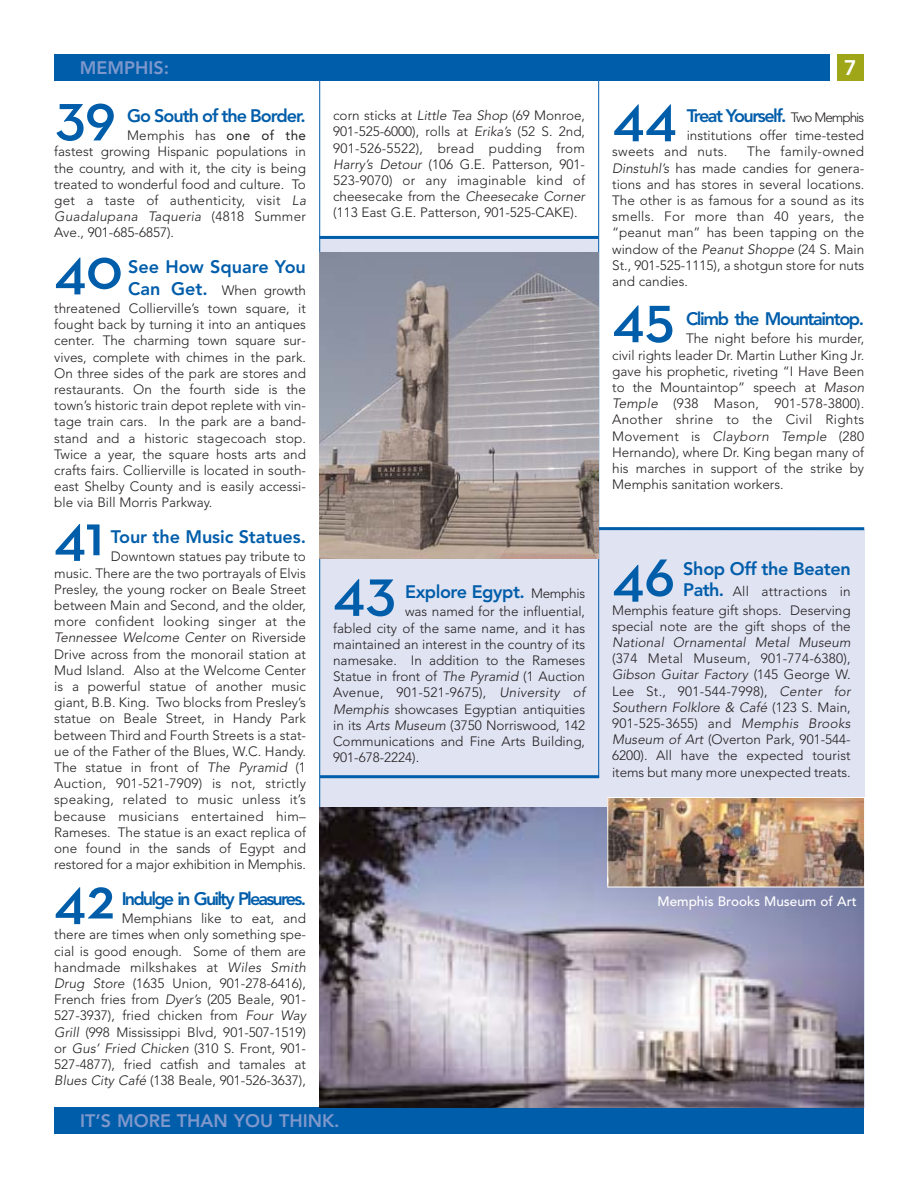
<style>
.page{position:relative;width:918px;height:1188px;background:#fff}
.page>*{position:absolute;margin:0;border:0;box-sizing:border-box;transform-origin:0 0}
.t1{font:600 60px "Neutra Text";letter-spacing:-.005em;color:#005daa}
.t2{font:800 21px "Avenir";color:#fff}
.t3{font:800 18px "Avenir";color:#7f98cc}
.t4{font:800 18px "Avenir";letter-spacing:-.1em;color:#005daa}
.t5{font:800 18px "Avenir";letter-spacing:-.085em;color:#005daa}
.t6{font:800 18px "Avenir";letter-spacing:-.005em;color:#005daa}
.t7{font:800 18px "Avenir";letter-spacing:-.025em;color:#005daa}
.t8{font:800 18px "Avenir";letter-spacing:-.075em;color:#005daa}
.t9{font:800 18px "Avenir";letter-spacing:-.055em;color:#005daa}
.t10{font:800 18px "Avenir";letter-spacing:-.02em;color:#005daa}
.t11{font:800 18px "Avenir";color:#005daa}
.t12{font:300 13.5px/16.2px "Avenir";color:#231f20}
.t13{font:500 13.5px "Avenir";color:#fff}
.s1{font-weight:400}
.s2{font-weight:800;font-size:18px;color:#005daa}
.s3{font-weight:300;font-size:13.5px;color:#231f20}
</style>
<div class="page">
<div style="left:319px;top:529px;width:545px;height:579px;background:#dfe3f2"></div>
<div style="left:320px;top:238px;width:279px;height:486px;background:#dfe3f2"></div>
<div style="left:837px;top:54px;width:27px;height:27px;background:#9fa617"></div>
<div style="left:54px;top:54px;width:776px;height:27px;background:#005daa"></div>
<hr style="left:598px;top:70px;width:1px;height:708px;background:#005daa">
<div style="left:54px;top:1107px;width:810px;height:27px;background:#005daa"></div>
<hr style="left:319px;top:79px;width:1px;height:1033px;background:#005daa">
<hr style="left:319px;top:236px;width:280px;height:3px;background:#005daa">
<hr style="left:320px;top:775px;width:279px;height:3px;background:#005daa">
<img style="left:319px;top:808px;width:545px;height:300px">
<hr style="left:599px;top:527px;width:265px;height:3px;background:#005daa">
<img style="left:320px;top:253px;width:279px;height:305px">
<img style="left:609px;top:799px;width:254px;height:86px">
<div style="left:607px;top:797px;width:258px;height:90px;border:1px solid #fff"></div>
<p class="t3" style="left:80px;top:60px;width:91px">MEMPHIS:</p>
<p class="t2" style="left:844px;top:59px;width:14px">7</p>
<p class="t9" style="left:127px;top:108px;width:180px">Go South of the Border.</p>
<p class="t12" style="left:54px;top:129px;width:255px;text-indent:73px">Memphis has <span class="s1">one of the </span>fastest growing Hispanic populations in the country, and with it, the city is being treated to wonderful food and culture. To get a taste of authenticity, visit La Guadalupana Taqueria (4818 Summer Ave., 901-685-6857).</p>
<p class="t11" style="left:128px;top:260px;width:179px">See How Square You</p>
<p class="t12" style="left:54px;top:282px;width:253px;line-height:18.1px;text-align:right"><span class="s2">Can Get.</span> When growth<br>threatened Collierville’s town square, it</p>
<p class="t12" style="left:54px;top:318px;width:253px;text-align:justify">fought back by turning it into an antiques center. The charming town square sur&shy;vives, complete with chimes in the park.<br>On three sides of the park are stores and restaurants. On the fourth side is the town’s historic train depot replete with vin&shy;tage train cars. In the park are a band&shy;stand and a historic stagecoach stop.<br>Twice a year, the square hosts arts and crafts fairs. Collierville is located in south&shy;east Shelby County and is easily accessi&shy;ble via Bill Morris Parkway.</p>
<p class="t6" style="left:111px;top:530px;width:197px">Tour the Music Statues.</p>
<p class="t12" style="left:54px;top:550px;width:253px;text-align:justify;text-indent:57px">Downtown statues pay tribute to music. There are the two portrayals of Elvis Presley, the young rocker on Beale Street between Main and Second, and the older, more confident looking singer at the Tennessee Welcome Center on Riverside Drive across from the monorail station at Mud Island. Also at the Welcome Center is a powerful statue of another music giant, B.B. King. Two blocks from Presley’s statue on Beale Street, in Handy Park between Third and Fourth Streets is a stat&shy;ue of the Father of the Blues, W.C. Handy.<br>The statue in front of The Pyramid (1<br>Auction, 901-521-7909) is not, strictly speaking, related to music unless it’s because musicians entertained him– Rameses. The statue is an exact replica of one found in the sands of Egypt and restored for a major exhibition in Memphis.</p>
<p class="t4" style="left:122px;top:891px;width:186px">Indulge in Guilty Pleasures.</p>
<p class="t12" style="left:54px;top:912px;width:255px;text-indent:67px">Memphians like to eat, and there are times when only something spe&shy;cial is good enough. Some of them are handmade milkshakes at Wiles Smith Drug Store (1635 Union, 901-278-6416), French fries from Dyer’s (205 Beale, 901- 527-3937), fried chicken from Four Way Grill (998 Mississippi Blvd, 901-507-1519) or Gus’ Fried Chicken (310 S. Front, 901- 527-4877), fried catfish and tamales at Blues City Café (138 Beale, 901-526-3637),</p>
<p class="t1" style="left:55px;top:92px;width:62px">39</p>
<p class="t1" style="left:613px;top:92px;width:66px">44</p>
<p class="t5" style="left:687px;top:108px;width:179px">Treat Yourself. <span class="s3">Two Memphis</span></p>
<p class="t12" style="left:612px;top:129px;width:254px;text-indent:74px">institutions offer time-tested sweets and nuts.</p>
<p class="t12" style="left:333px;top:109px;width:255px">corn sticks at Little Tea Shop (69 Monroe, 901-525-6000), rolls at Erika’s (52 S. 2nd, 901-526-5522), bread pudding from Harry’s Detour (106 G.E. Patterson, 901- 523-9070) or any imaginable kind of cheesecake from the Cheesecake Corner (113 East G.E. Patterson, 901-525-CAKE).</p>
<p class="t12" style="left:612px;top:145px;width:254px;text-align:justify;text-indent:135px">The family-owned Dinstuhl’s has made candies for genera&shy;tions and has stores in several locations.<br>The other is as famous for a sound as its smells. For more than 40 years, the “peanut man” has been tapping on the window of the Peanut Shoppe (24 S. Main St., 901-525-1115), a shotgun store for nuts and candies.</p>
<p class="t8" style="left:686px;top:312px;width:180px">Climb the Mountaintop.</p>
<p class="t12" style="left:612px;top:332px;width:255px;text-indent:74px">The night before his murder, civil rights leader Dr. Martin Luther King Jr. gave his prophetic, riveting “I Have Been to the Mountaintop” speech at Mason Temple (938 Mason, 901-578-3800).<br>Another shrine to the Civil Rights Movement is Clayborn Temple (280<br>Hernando), where Dr. King began many of his marches in support of the strike by Memphis sanitation workers.</p>
<p class="t1" style="left:55px;top:246px;width:70px">40</p>
<p class="t1" style="left:613px;top:293px;width:63px">45</p>
<p class="t1" style="left:54px;top:512px;width:51px">41</p>
<p class="t1" style="left:613px;top:553px;width:64px">46</p>
<p class="t10" style="left:683px;top:561px;width:169px">Shop Off the Beaten</p>
<p class="t12" style="left:612px;top:584px;width:240px;line-height:18.1px;text-align:right"><span class="s2">Path.</span> All attractions in<br>Memphis feature gift shops. Deserving</p>
<p class="t12" style="left:612px;top:619px;width:242px">special note are the gift shops of the National Ornamental Metal Museum (374 Metal Museum, 901-774-6380), Gibson Guitar Factory (145 George W.<br>Lee St., 901-544-7998), Center for Southern Folklore &amp; Café (123 S. Main, 901-525-3655) and Memphis Brooks Museum of Art (Overton Park, 901-544- 6200). All have the expected tourist items but many more unexpected treats.</p>
<p class="t1" style="left:333px;top:567px;width:64px">43</p>
<p class="t7" style="left:405px;top:585px;width:181px">Explore Egypt. <span class="s3">Memphis</span></p>
<p class="t12" style="left:333px;top:605px;width:254px;text-align:justify;text-indent:72px">was named for the influential, fabled city of the same name, and it has maintained an interest in the country of its namesake. In addition to the Rameses Statue in front of The Pyramid (1 Auction Avenue, 901-521-9675), University of Memphis showcases Egyptian antiquities in its Arts Museum (3750 Norriswood, 142<br>Communications and Fine Arts Building, 901-678-2224).</p>
<p class="t1" style="left:54px;top:875px;width:62px">42</p>
<p class="t13" style="left:657px;top:896px;width:201px">Memphis Brooks Museum of Art</p>
<p class="t3" style="left:80px;top:1113px;width:261px">IT’S MORE THAN YOU THINK.</p>
</div>
